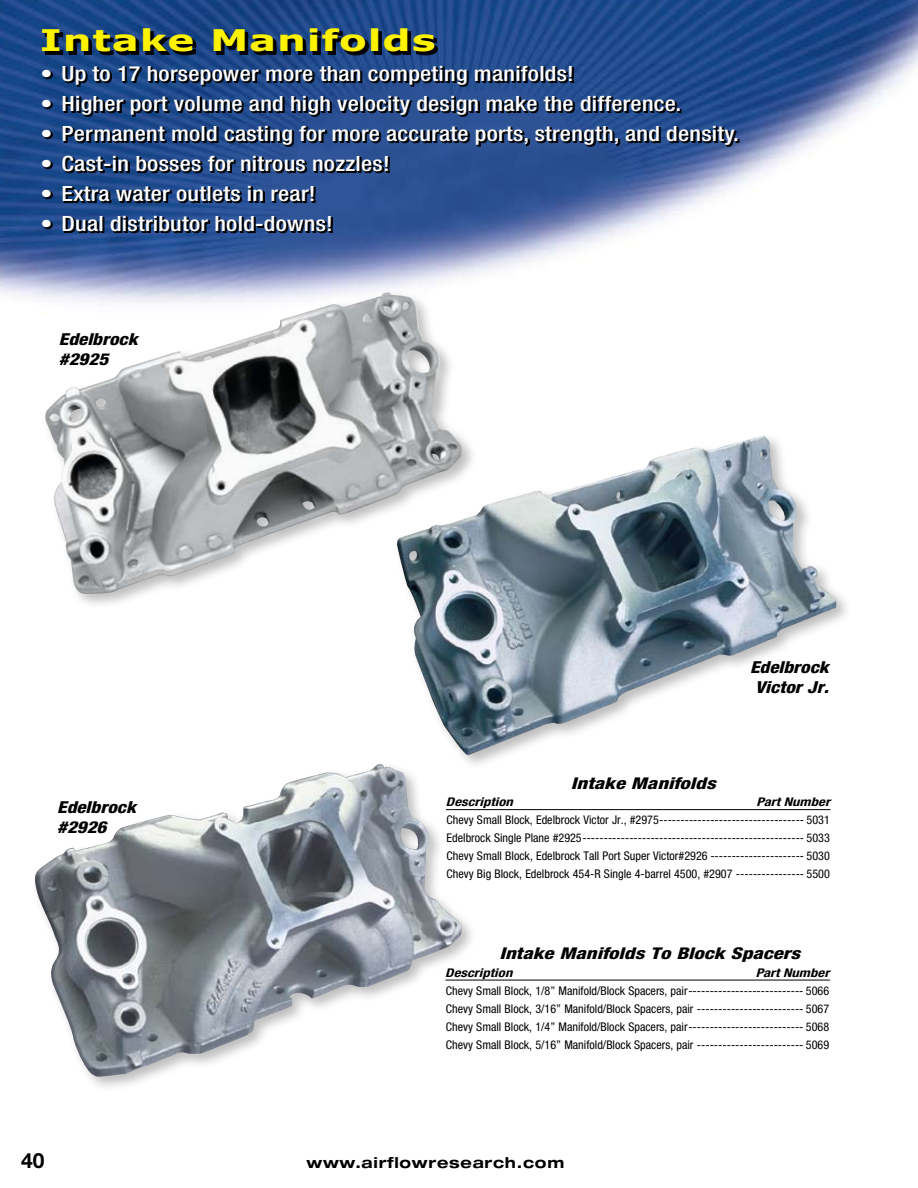
<style>
.page{position:relative;width:918px;height:1188px;background:#fff}
.page>*{position:absolute;margin:0;border:0;box-sizing:border-box;transform-origin:0 0}
.t1{font:700 29.7px "Verdana";letter-spacing:.02em;color:#fff200;scale:1.36 1}
.t2{font:500 condensed 21px "Helvetica Neue";letter-spacing:.01em;color:#fff;scale:1.15 1}
.t3{font:700 21px "Helvetica Neue";color:#000}
.t4{font:italic 800 condensed 16.5px/19.5px "Helvetica Neue";color:#000;scale:1.15 1}
.t5{font:italic 800 condensed 16.2px "Helvetica Neue";color:#000;scale:1.28 1}
.t6{font:700 expanded 15px "Helvetica Neue";letter-spacing:.05em;color:#000}
.t7{font:condensed 12px/18px "Helvetica Neue";color:#000;text-align:justify}
.t8{font:italic 700 condensed 12px "Helvetica Neue";letter-spacing:.005em;color:#000;scale:1.22 1}
</style>
<div class="page">
<img style="left:0;top:0;width:918px;height:980px">
<div style="left:41px;top:288px;width:436px;height:321px;background:#000;opacity:.26"></div>
<img style="left:45px;top:292px;width:419px;height:303px">
<div style="left:30px;top:760px;width:447px;height:332px;background:#fff"></div>
<img style="left:34px;top:764px;width:428px;height:313px">
<div style="left:392px;top:431px;width:460px;height:339px;background:#000;opacity:.26"></div>
<img style="left:397px;top:436px;width:440px;height:319px">
<svg style="left:45px;top:32px;width:94px;height:24px"></svg>
<svg style="left:145px;top:31px;width:52px;height:25px"></svg>
<svg style="left:216px;top:32px;width:61px;height:24px"></svg>
<svg style="left:283px;top:37px;width:23px;height:18px"></svg>
<svg style="left:312px;top:31px;width:57px;height:25px"></svg>
<div style="left:374px;top:31px;width:8px;height:24px;border:1px solid #000"></div>
<svg style="left:387px;top:31px;width:51px;height:25px"></svg>
<div style="left:43px;top:71px;width:10px;height:8px;border:1px solid #000;border-radius:50%"></div>
<svg style="left:63px;top:67px;width:49px;height:20px"></svg>
<svg style="left:119px;top:67px;width:23px;height:16px"></svg>
<svg style="left:149px;top:66px;width:112px;height:22px"></svg>
<svg style="left:267px;top:70px;width:48px;height:14px"></svg>
<svg style="left:321px;top:67px;width:42px;height:17px"></svg>
<svg style="left:369px;top:67px;width:100px;height:20px"></svg>
<svg style="left:476px;top:67px;width:98px;height:17px"></svg>
<div style="left:43px;top:101px;width:10px;height:8px;border:1px solid #000;border-radius:50%"></div>
<svg style="left:64px;top:97px;width:62px;height:20px"></svg>
<svg style="left:132px;top:97px;width:65px;height:20px"></svg>
<div style="left:198px;top:97px;width:4px;height:16px;border:1px solid #000"></div>
<svg style="left:203px;top:100px;width:41px;height:14px"></svg>
<svg style="left:250px;top:97px;width:35px;height:17px"></svg>
<svg style="left:292px;top:97px;width:40px;height:20px"></svg>
<svg style="left:338px;top:100px;width:22px;height:17px"></svg>
<div style="left:362px;top:97px;width:3px;height:16px;border:1px solid #000"></div>
<svg style="left:366px;top:97px;width:46px;height:20px"></svg>
<svg style="left:418px;top:97px;width:62px;height:20px"></svg>
<svg style="left:488px;top:97px;width:51px;height:17px"></svg>
<svg style="left:545px;top:97px;width:30px;height:17px"></svg>
<svg style="left:582px;top:97px;width:99px;height:17px"></svg>
<div style="left:43px;top:131px;width:10px;height:8px;border:1px solid #000;border-radius:50%"></div>
<svg style="left:64px;top:127px;width:103px;height:17px"></svg>
<svg style="left:173px;top:130px;width:29px;height:14px"></svg>
<div style="left:203px;top:127px;width:3px;height:16px;border:1px solid #000"></div>
<svg style="left:208px;top:127px;width:11px;height:17px"></svg>
<svg style="left:226px;top:127px;width:68px;height:20px"></svg>
<svg style="left:300px;top:127px;width:27px;height:17px"></svg>
<svg style="left:334px;top:130px;width:47px;height:14px"></svg>
<svg style="left:388px;top:127px;width:82px;height:17px"></svg>
<svg style="left:477px;top:127px;width:53px;height:20px"></svg>
<svg style="left:536px;top:127px;width:84px;height:20px"></svg>
<svg style="left:627px;top:127px;width:34px;height:17px"></svg>
<svg style="left:668px;top:127px;width:71px;height:20px"></svg>
<div style="left:43px;top:161px;width:10px;height:8px;border:1px solid #000;border-radius:50%"></div>
<svg style="left:63px;top:156px;width:67px;height:18px"></svg>
<svg style="left:137px;top:157px;width:66px;height:17px"></svg>
<svg style="left:209px;top:157px;width:27px;height:17px"></svg>
<svg style="left:242px;top:157px;width:65px;height:17px"></svg>
<svg style="left:314px;top:160px;width:43px;height:14px"></svg>
<div style="left:358px;top:157px;width:3px;height:16px;border:1px solid #000"></div>
<svg style="left:363px;top:157px;width:27px;height:17px"></svg>
<div style="left:43px;top:191px;width:10px;height:8px;border:1px solid #000;border-radius:50%"></div>
<svg style="left:64px;top:186px;width:108px;height:22px"></svg>
<svg style="left:178px;top:187px;width:30px;height:17px"></svg>
<div style="left:209px;top:187px;width:3px;height:16px;border:1px solid #000"></div>
<svg style="left:214px;top:187px;width:28px;height:17px"></svg>
<svg style="left:249px;top:187px;width:16px;height:16px"></svg>
<svg style="left:272px;top:187px;width:44px;height:17px"></svg>
<div style="left:43px;top:221px;width:10px;height:8px;border:1px solid #000;border-radius:50%"></div>
<svg style="left:64px;top:217px;width:36px;height:17px"></svg>
<div style="left:101px;top:217px;width:3px;height:16px;border:1px solid #000"></div>
<svg style="left:112px;top:217px;width:98px;height:17px"></svg>
<svg style="left:216px;top:217px;width:23px;height:17px"></svg>
<div style="left:240px;top:217px;width:4px;height:16px;border:1px solid #000"></div>
<svg style="left:245px;top:216px;width:88px;height:22px"></svg>
<hr style="left:446px;top:809px;width:385px;height:1px;background:#000">
<hr style="left:445px;top:980px;width:385px;height:1px;background:#000">
<h1 class="t1" style="left:40px;top:22px;width:292px">Intake Manifolds</h1>
<h2 class="t2" style="left:40px;top:61px;width:465px">• Up to 17 horsepower more than competing manifolds!</h2>
<h2 class="t2" style="left:40px;top:91px;width:559px">• Higher port volume and high velocity design make the difference.</h2>
<h2 class="t2" style="left:40px;top:121px;width:609px">• Permanent mold casting for more accurate ports, strength, and density.</h2>
<h2 class="t2" style="left:40px;top:151px;width:305px">• Cast-in bosses for nitrous nozzles!</h2>
<h2 class="t2" style="left:40px;top:181px;width:241px">• Extra water outlets in rear!</h2>
<h2 class="t2" style="left:40px;top:211px;width:256px">• Dual distributor hold-downs!</h2>
<h3 class="t4" style="left:59px;top:329px;width:70px">Edelbrock #2925</h3>
<h3 class="t4" style="left:57px;top:797px;width:70px">Edelbrock #2926</h3>
<h3 class="t5" style="left:571px;top:773px;width:115px">Intake Manifolds</h3>
<h3 class="t4" style="left:750px;top:657px;width:70px;text-align:center">Edelbrock<br>Victor Jr.</h3>
<p class="t8" style="left:446px;top:795px;width:56px">Description</p>
<p class="t8" style="left:756px;top:795px;width:62px">Part Number</p>
<p class="t7" style="left:447px;top:811px;width:385px">Chevy Small Block, Edelbrock Victor Jr., #2975---------------------------------- 5031<br>Edelbrock Single Plane #2925---------------------------------------------------- 5033<br>Chevy Small Block, Edelbrock Tall Port Super Victor#2926 ---------------------- 5030<br>Chevy Big Block, Edelbrock 454-R Single 4-barrel 4500, #2907 ---------------- 5500</p>
<h3 class="t5" style="left:500px;top:944px;width:236px">Intake Manifolds To Block Spacers</h3>
<p class="t8" style="left:445px;top:965px;width:56px">Description</p>
<p class="t8" style="left:756px;top:965px;width:62px">Part Number</p>
<p class="t7" style="left:446px;top:981px;width:385px">Chevy Small Block, 1/8” Manifold/Block Spacers, pair--------------------------- 5066<br>Chevy Small Block, 3/16” Manifold/Block Spacers, pair ------------------------- 5067<br>Chevy Small Block, 1/4” Manifold/Block Spacers, pair--------------------------- 5068<br>Chevy Small Block, 5/16” Manifold/Block Spacers, pair ------------------------- 5069</p>
<h2 class="t3" style="left:21px;top:1147px;width:25px">40</h2>
<p class="t6" style="left:306px;top:1154px;width:259px">www.airflowresearch.com</p>
</div>
